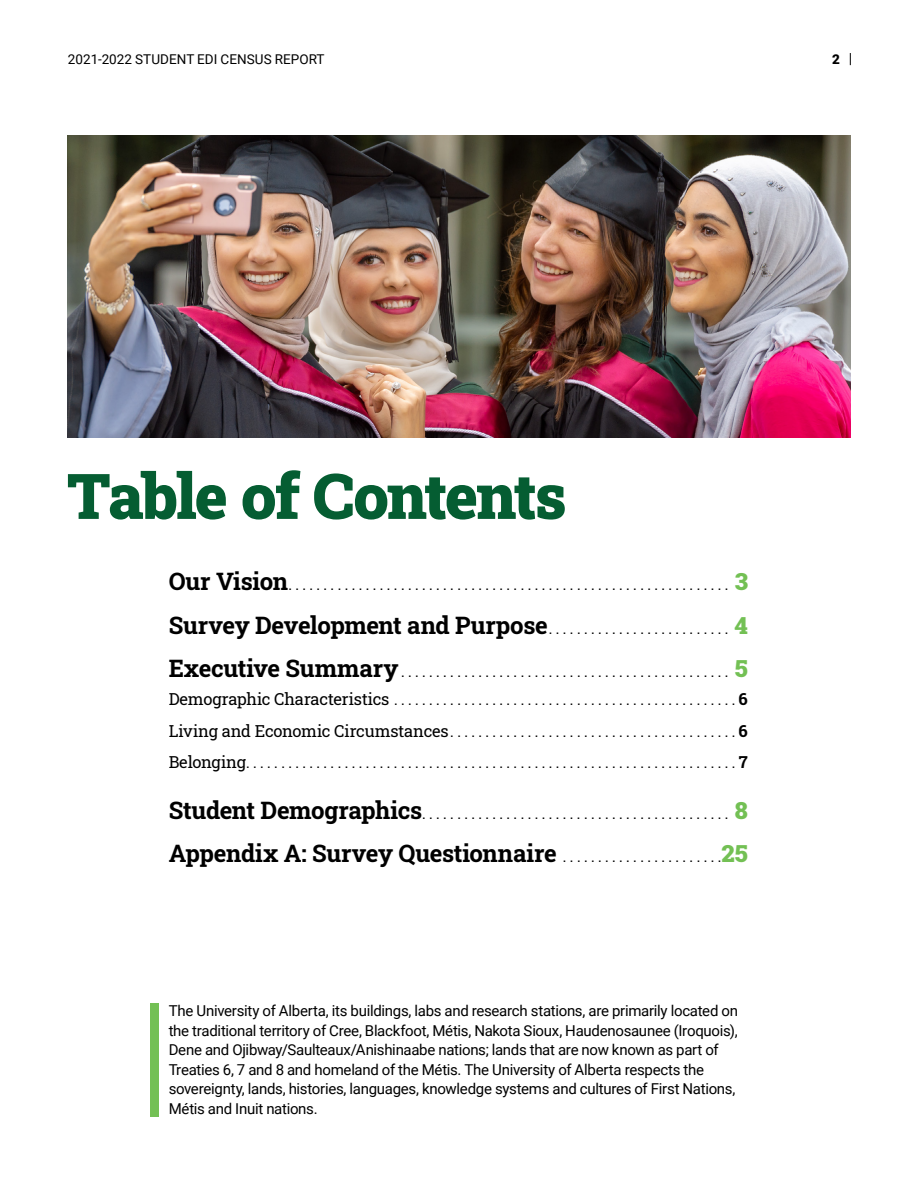
<style>
.page{position:relative;width:918px;height:1188px;background:#fff}
.page>*{position:absolute;margin:0;border:0;box-sizing:border-box;transform-origin:0 0}
.t1{font:900 63px "Roboto Slab";letter-spacing:-.035em;color:#055d32}
.t2{font:700 24px "Roboto Slab";letter-spacing:-.015em;color:#000}
.t3{font:15px/27.8px "Roboto Slab";color:#000}
.t4{font:15px/19.5px "Roboto";letter-spacing:-.02em;color:#000}
.t5{font:13.5px "Roboto";letter-spacing:.005em;color:#000}
.t6{font:900 13.5px "Roboto";color:#000}
.s1{font-weight:700;font-size:24px}
.s2{font-weight:900;font-size:24px;color:#73c054}
.s3{font-weight:400;font-size:15px}
.s4{font-weight:900;color:#73c054}
.s5{font-size:16.5px}
.s6{font-weight:700;font-size:16.5px}
</style>
<div class="page">
<img style="left:68px;top:135px;width:782px;height:302px">
<div style="left:150px;top:1003px;width:9px;height:114px;background:#73c054"></div>
<svg style="left:850px;top:53px;width:1px;height:12px"></svg>
<p class="t5" style="left:68px;top:50px;width:258px">2021-2022 STUDENT EDI CENSUS REPORT</p>
<p class="t6" style="left:832px;top:50px;width:9px">2</p>
<h1 class="t1" style="left:68px;top:453px;width:501px">Table of Contents</h1>
<p class="t3" style="left:169px;top:570px;width:581px"><span class="s1">Our Vision</span> . . . . . . . . . . . . . . . . . . . . . . . . . . . . . . . . . . . . . . . . . . . . . . . . . . . . . . . . . . . . . . . <span class="s2">3</span></p>
<h2 class="t2" style="left:169px;top:608px;width:581px">Survey Development and Purpose <span class="s3">. . . . . . . . . . . . . . . . . . . . . . . . . .</span> <span class="s4">4</span></h2>
<p class="t3" style="left:169px;top:657px;width:581px"><span class="s1">Executive Summary</span> . . . . . . . . . . . . . . . . . . . . . . . . . . . . . . . . . . . . . . . . . . . . . . . <span class="s2">5<br></span><span class="s5">Demographic Characteristics</span> . . . . . . . . . . . . . . . . . . . . . . . . . . . . . . . . . . . . . . . . . . . . . . . . <span class="s6">6</span></p>
<p class="t3" style="left:169px;top:715px;width:581px;line-height:31.8px"><span class="s5">Living and Economic Circumstances</span> . . . . . . . . . . . . . . . . . . . . . . . . . . . . . . . . . . . . . . . . <span class="s6">6<br></span><span class="s5">Belonging</span> . . . . . . . . . . . . . . . . . . . . . . . . . . . . . . . . . . . . . . . . . . . . . . . . . . . . . . . . . . . . . . . . . . . . . . <span class="s6">7</span></p>
<p class="t3" style="left:169px;top:799px;width:581px"><span class="s1">Student Demographics</span> . . . . . . . . . . . . . . . . . . . . . . . . . . . . . . . . . . . . . . . . . . . . <span class="s2">8</span></p>
<h2 class="t2" style="left:169px;top:837px;width:581px">Appendix A: Survey Questionnaire <span class="s3">. . . . . . . . . . . . . . . . . . . . . .</span> <span class="s4">25</span></h2>
<p class="t4" style="left:169px;top:1000px;width:571px">The University of Alberta, its buildings, labs and research stations, are primarily located on the traditional territory of Cree, Blackfoot, Métis, Nakota Sioux, Haudenosaunee (Iroquois), Dene and Ojibway/Saulteaux/Anishinaabe nations; lands that are now known as part of Treaties 6, 7 and 8 and homeland of the Métis. The University of Alberta respects the sovereignty, lands, histories, languages, knowledge systems and cultures of First Nations, Métis and Inuit nations.</p>
</div>
